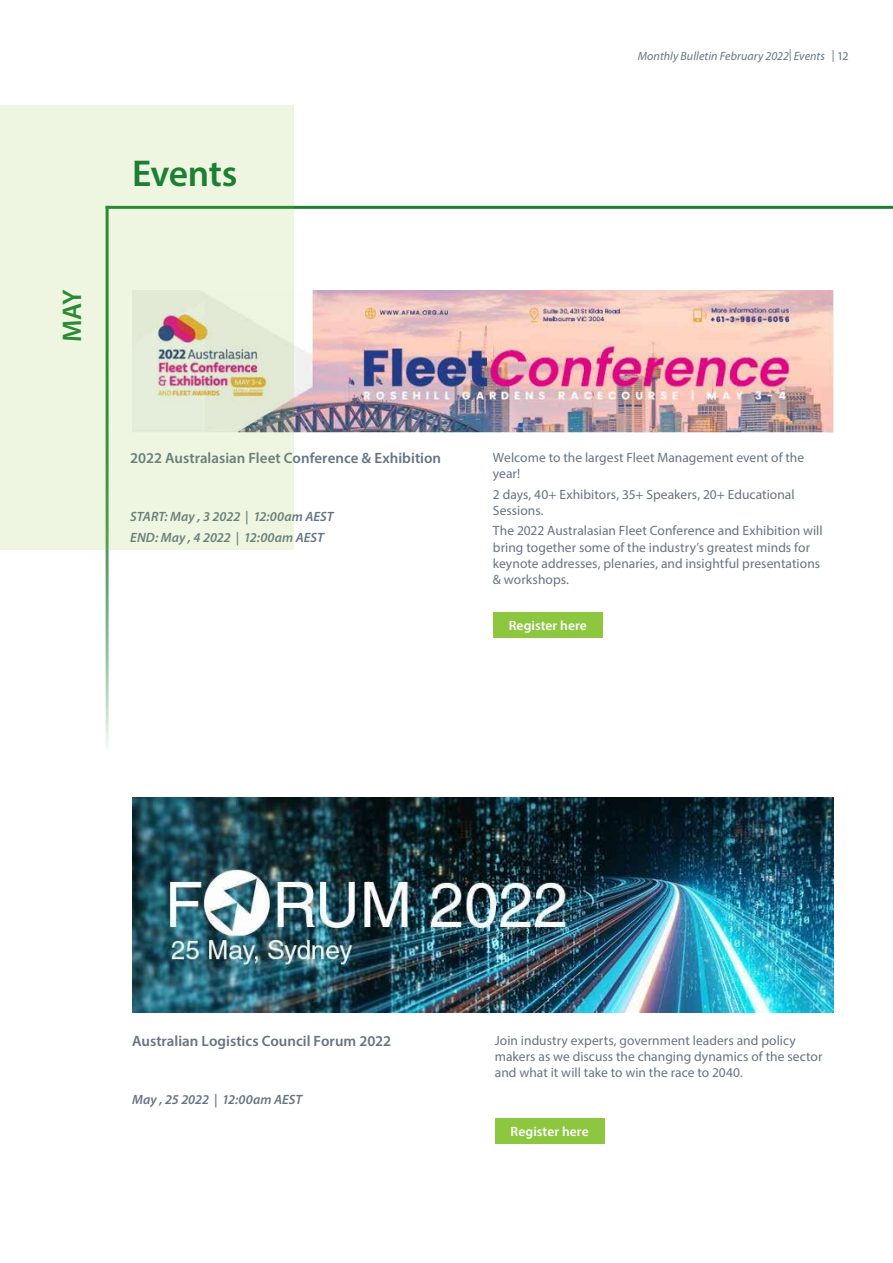
<style>
.page{position:relative;width:893px;height:1263px;background:#fff}
.page>*{position:absolute;margin:0;border:0;box-sizing:border-box;transform-origin:0 0}
.t1{font:600 37.5px "Myriad Pro";letter-spacing:-.015em;color:#1c7f32}
.t2{font:600 27px "Myriad Pro";color:#1c7f32}
.t3{font:600 15px "Myriad Pro";color:#657485}
.t4{font:13.5px/16.2px "Myriad Pro";letter-spacing:.005em;color:#657485}
.t5{font:italic 600 13.5px/20.4px "Myriad Pro";color:#657485}
.t6{font:600 13.5px "Myriad Pro";letter-spacing:.005em;color:#fff}
.t7{font:italic 12px "Myriad Pro";letter-spacing:.005em;color:#657485}
.s1{font-style:normal}
</style>
<div class="page">
<div style="left:493px;top:612px;width:110px;height:26px;background:#8dc740"></div>
<img style="left:294px;top:290px;width:540px;height:143px">
<hr style="left:106px;top:206px;width:787px;height:3px;background:#1c7f32">
<hr style="left:106px;top:206px;width:3px;height:545px;background:#1c7f32">
<svg style="left:0;top:105px;width:294px;height:445px;background:#e7efdb"></svg>
<div style="left:495px;top:1118px;width:110px;height:26px;background:#8dc740"></div>
<img style="left:132px;top:798px;width:701px;height:215px">
<h2 class="t2" style="left:55px;top:342px;width:54px;rotate:-90deg">MAY</h2>
<h1 class="t1" style="left:132px;top:150px;width:107px">Events</h1>
<p class="t3" style="left:130px;top:449px;width:312px">2022 Australasian Fleet Conference &amp; Exhibition</p>
<p class="t5" style="left:130px;top:506px;width:205px">START: May , 3 2022 | 12:00am AEST<br>END: May , 4 2022 | 12:00am AEST</p>
<p class="t7" style="left:638px;top:48px;width:212px">Monthly Bulletin February 2022| Events <span class="s1">| 12</span></p>
<p class="t4" style="left:493px;top:449px;width:313px">Welcome to the largest Fleet Management event of the year!</p>
<p class="t4" style="left:493px;top:486px;width:303px">2 days, 40+ Exhibitors, 35+ Speakers, 20+ Educational<br>Sessions.</p>
<p class="t4" style="left:493px;top:522px;width:331px">The 2022 Australasian Fleet Conference and Exhibition will bring together some of the industry’s greatest minds for keynote addresses, plenaries, and insightful presentations &amp; workshops.</p>
<p class="t6" style="left:509px;top:617px;width:80px">Register here</p>
<p class="t3" style="left:132px;top:1031px;width:261px">Australian Logistics Council Forum 2022</p>
<p class="t5" style="left:132px;top:1088px;width:172px">May , 25 2022 | 12:00am AEST</p>
<p class="t4" style="left:495px;top:1032px;width:329px">Join industry experts, government leaders and policy makers as we discuss the changing dynamics of the sector and what it will take to win the race to 2040.</p>
<p class="t6" style="left:511px;top:1123px;width:80px">Register here</p>
</div>
